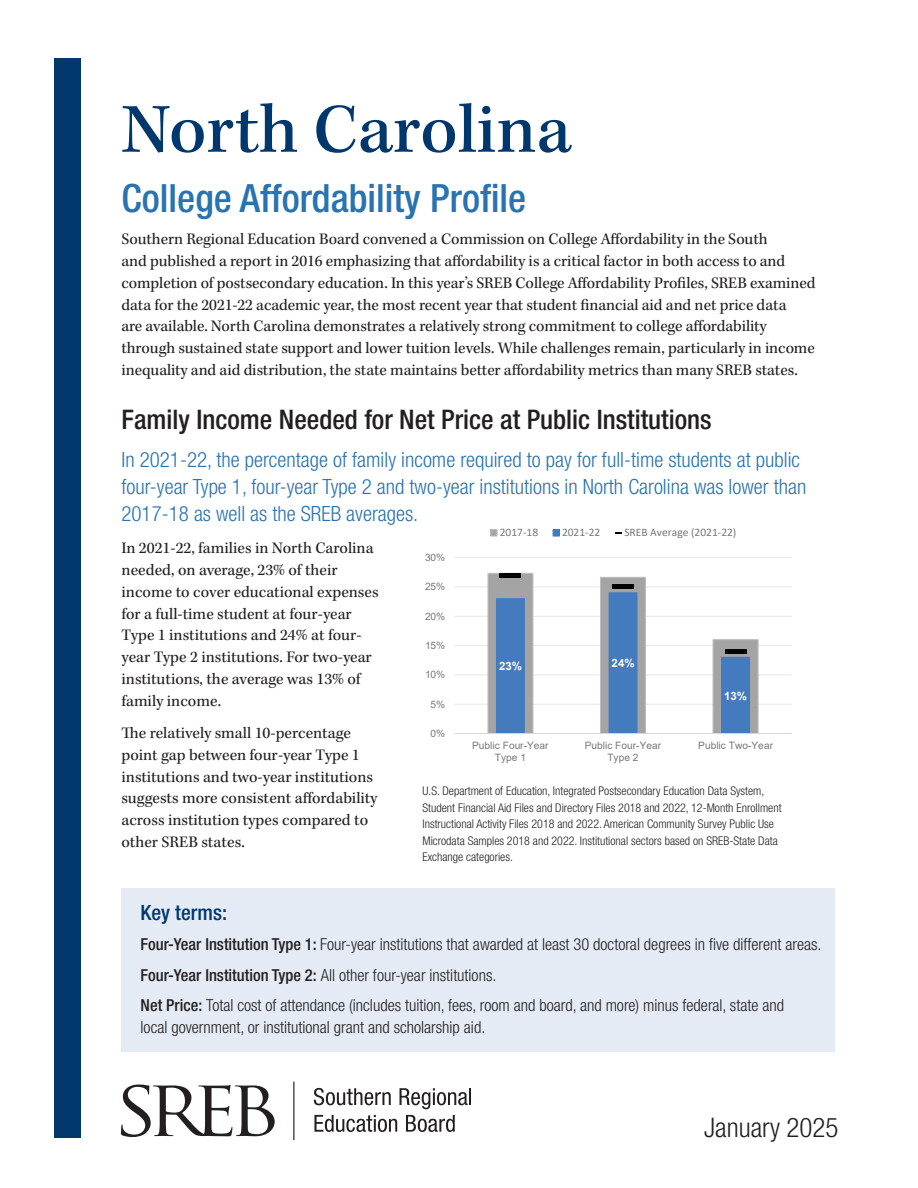
<style>
.page{position:relative;width:918px;height:1188px;background:#fff}
.page>*{position:absolute;margin:0;border:0;box-sizing:border-box;transform-origin:0 0}
.t1{font:500 72px "Kepler Std";color:#00376d}
.t2{font:500 condensed 39px "Helvetica Neue LT Pro";color:#2873b0}
.t3{font:500 condensed 27px "Helvetica Neue LT Pro";color:#231f20}
.t4{font:300 condensed 27px "Helvetica Neue LT Pro";color:#231f20}
.t5{font:300 condensed 21px/27px "Helvetica Neue LT Pro";color:#2873b0}
.t6{font:500 condensed 21px "Helvetica Neue LT Pro";color:#00376d}
.t7{font:16.5px/21.8px "Kepler Std";letter-spacing:-.005em;color:#231f20}
.t8{font:300 condensed 16.5px/30.3px "Helvetica Neue LT Pro";color:#231f20}
.t9{font:300 condensed 12px/16.5px "Helvetica Neue LT Pro";color:#231f20}
.t10{font:11.55px "Calibri";color:#76787b}
.t11{font:700 11.55px "Arial";color:#fff}
.t12{font:10.2px/11.7px "Arial";color:#76787b;text-align:center}
.s1{font-weight:500}
</style>
<div class="page">
<div style="left:54px;top:58px;width:27px;height:1080px;background:#00376d"></div>
<svg style="left:314px;top:1088px;width:77px;height:17px"></svg>
<svg style="left:400px;top:1088px;width:71px;height:21px"></svg>
<svg style="left:314px;top:1115px;width:83px;height:17px"></svg>
<svg style="left:406px;top:1115px;width:49px;height:17px"></svg>
<hr style="left:293px;top:1082px;width:1px;height:58px;background:#231f20">
<svg style="left:121px;top:1085px;width:154px;height:52px"></svg>
<div style="left:122px;top:889px;width:713px;height:163px;background:#e5ebf5"></div>
<hr style="left:454px;top:704px;width:338px;height:1px;background:#e8e7e6">
<hr style="left:454px;top:674px;width:338px;height:1px;background:#e8e7e6">
<hr style="left:454px;top:645px;width:338px;height:1px;background:#e8e7e6">
<hr style="left:454px;top:616px;width:338px;height:1px;background:#e8e7e6">
<hr style="left:454px;top:586px;width:338px;height:1px;background:#e8e7e6">
<hr style="left:454px;top:557px;width:338px;height:1px;background:#e8e7e6">
<svg style="left:488px;top:573px;width:270px;height:160px"></svg>
<hr style="left:454px;top:733px;width:338px;height:1px;background:#dad9d8">
<hr style="left:500px;top:573px;width:21px;height:4px;background:#040503">
<hr style="left:612px;top:585px;width:22px;height:4px;background:#040503">
<div style="left:725px;top:649px;width:21px;height:5px;background:#040503"></div>
<svg style="left:492px;top:531px;width:4px;height:4px"></svg>
<div style="left:490px;top:529px;width:8px;height:8px;border:1px solid #bfbebe"></div>
<svg style="left:555px;top:531px;width:3px;height:4px"></svg>
<div style="left:553px;top:529px;width:7px;height:8px;border:1px solid #447abe"></div>
<svg style="left:615px;top:532px;width:7px;height:2px"></svg>
<h1 class="t1" style="left:122px;top:89px;width:452px">North Carolina</h1>
<h2 class="t2" style="left:122px;top:175px;width:406px">College Affordability Profile</h2>
<p class="t7" style="left:122px;top:229px;width:696px">Southern Regional Education Board convened a Commission on College Affordability in the South<br>and published a report in 2016 emphasizing that affordability is a critical factor in both access to and completion of postsecondary education. In this year’s SREB College Affordability Profiles, SREB examined data for the 2021-22 academic year, the most recent year that student financial aid and net price data<br>are available. North Carolina demonstrates a relatively strong commitment to college affordability through sustained state support and lower tuition levels. While challenges remain, particularly in income inequality and aid distribution, the state maintains better affordability metrics than many SREB states.</p>
<h3 class="t3" style="left:122px;top:403px;width:592px">Family Income Needed for Net Price at Public Institutions</h3>
<p class="t5" style="left:122px;top:446px;width:686px">In 2021-22, the percentage of family income required to pay for full-time students at public four-year Type 1, four-year Type 2 and two-year institutions in North Carolina was lower than<br>2017-18 as well as the SREB averages.</p>
<p class="t7" style="left:122px;top:538px;width:259px">In 2021-22, families in North Carolina needed, on average, 23% of their income to cover educational expenses for a full-time student at four-year Type 1 institutions and 24% at four&shy;year Type 2 institutions. For two-year institutions, the average was 13% of family income.</p>
<p class="t7" style="left:122px;top:723px;width:258px">The relatively small 10-percentage point gap between four-year Type 1 institutions and two-year institutions suggests more consistent affordability across institution types compared to other SREB states.</p>
<p class="t10" style="left:500px;top:524px;width:40px">2017-18</p>
<p class="t10" style="left:562px;top:524px;width:40px">2021-22</p>
<p class="t10" style="left:624px;top:524px;width:114px">SREB Average (2021-22)</p>
<p class="t12" style="left:425px;top:551px;width:22px">30%</p>
<p class="t12" style="left:425px;top:581px;width:22px">25%</p>
<p class="t12" style="left:425px;top:610px;width:22px">20%</p>
<p class="t12" style="left:425px;top:639px;width:22px">15%</p>
<p class="t11" style="left:499px;top:658px;width:24px">23%</p>
<p class="t11" style="left:612px;top:655px;width:24px">24%</p>
<p class="t12" style="left:425px;top:669px;width:22px">10%</p>
<p class="t11" style="left:724px;top:687px;width:24px">13%</p>
<p class="t12" style="left:431px;top:698px;width:16px">5%</p>
<p class="t12" style="left:431px;top:727px;width:16px">0%</p>
<p class="t12" style="left:472px;top:739px;width:78px">Public Four-Year<br>Type 1</p>
<p class="t12" style="left:585px;top:739px;width:78px">Public Four-Year<br>Type 2</p>
<p class="t12" style="left:698px;top:739px;width:76px">Public Two-Year</p>
<p class="t9" style="left:423px;top:783px;width:361px">U.S. Department of Education, Integrated Postsecondary Education Data System, Student Financial Aid Files and Directory Files 2018 and 2022, 12-Month Enrollment Instructional Activity Files 2018 and 2022. American Community Survey Public Use Microdata Samples 2018 and 2022. Institutional sectors based on SREB-State Data Exchange categories.</p>
<p class="t6" style="left:141px;top:900px;width:88px">Key terms:</p>
<p class="t8" style="left:141px;top:929px;width:682px"><span class="s1">Four-Year Institution Type 1:</span> Four-year institutions that awarded at least 30 doctoral degrees in five different areas.<br><span class="s1">Four-Year Institution Type 2:</span> All other four-year institutions.<br><span class="s1">Net Price:</span> Total cost of attendance (includes tuition, fees, room and board, and more) minus federal, state and</p>
<p class="t8" style="left:141px;top:1011px;width:346px">local government, or institutional grant and scholarship aid.</p>
<h3 class="t4" style="left:704px;top:1112px;width:136px">January 2025</h3>
</div>
